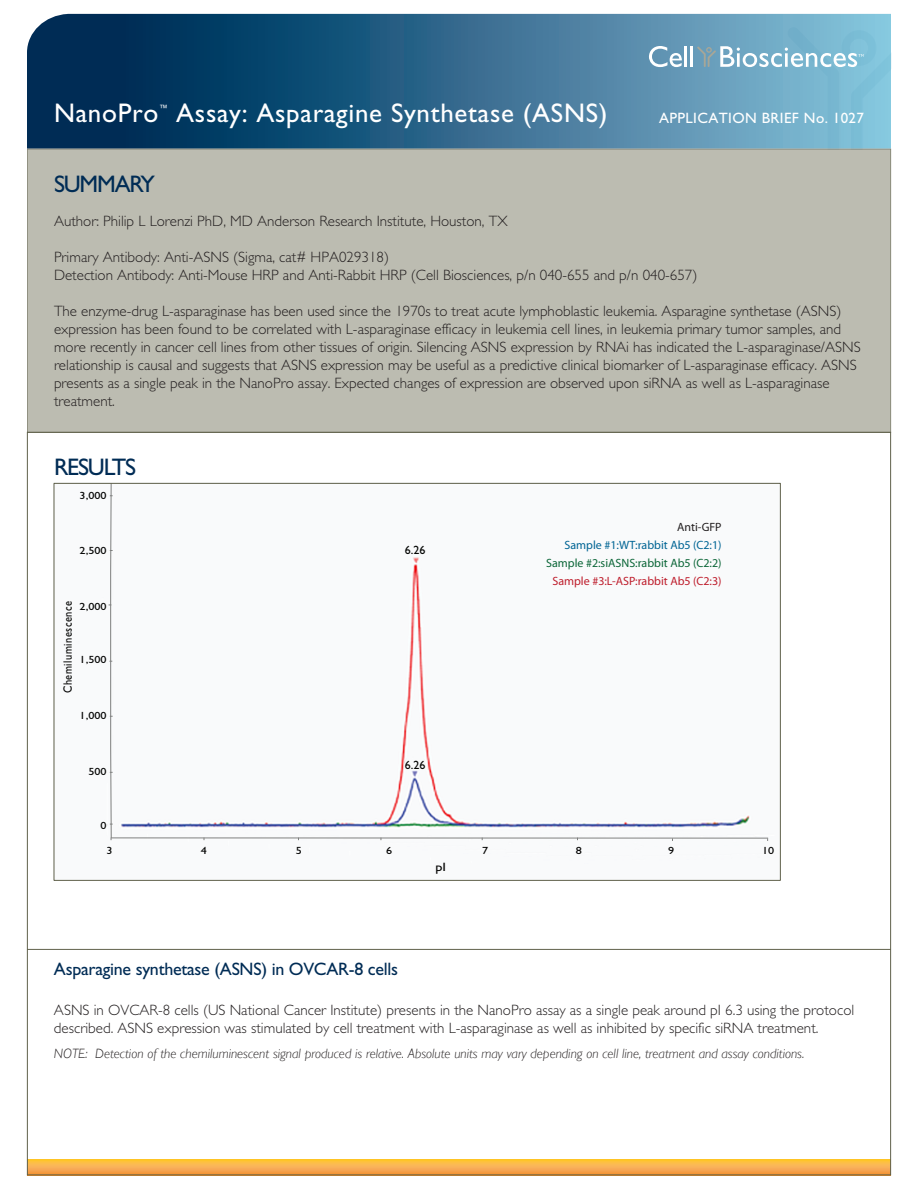
<style>
.page{position:relative;width:918px;height:1188px;background:#fff}
.page>*{position:absolute;margin:0;border:0;box-sizing:border-box;transform-origin:0 0}
.t1{font:27px "Gill Sans";letter-spacing:.025em;color:#fff}
.t2{font:24px "Gill Sans";letter-spacing:-.05em;color:#002c55}
.t3{font:18px "Gill Sans";letter-spacing:-.015em;color:#002c55}
.t4{font:300 15px/18px "Gill Sans";color:#231f20}
.t5{font:15px "Gill Sans";letter-spacing:.025em;color:#fff}
.t6{font:italic 300 13.5px "Gill Sans";color:#231f20}
.t7{font:12.15px "Gill Sans";letter-spacing:.05em;color:#050504;scale:.86 1}
.t8{font:12.15px "Gill Sans";letter-spacing:.05em;color:#050504;scale:1.17 1}
.t9{font:12px "Myriad Pro";color:#0c6638}
.t10{font:12px "Myriad Pro";color:#be1d2c}
.t11{font:12px "Myriad Pro";color:#006494}
.t12{font:12px "Gill Sans";color:#040503}
.t13{font:12px "Myriad Pro";color:#231f20}
.t14{font:10.35px "Gill Sans";color:#050504;scale:1.17 1}
.t15{font:8.7px "Gill Sans";color:#fff}
</style>
<div class="page">
<svg style="left:27px;top:14px;width:864px;height:135px;background:#275c81"></svg>
<div style="left:27px;top:149px;width:864px;height:284px;background:#bcbcb1;border:1px solid #60614b"></div>
<svg style="left:29px;top:1160px;width:860px;height:13px;background:#f9b14b"></svg>
<svg style="left:649px;top:46px;width:33px;height:21px"></svg>
<hr style="left:684px;top:46px;width:3px;height:21px;background:#fff">
<hr style="left:690px;top:46px;width:3px;height:21px;background:#fff">
<svg style="left:697px;top:27px;width:194px;height:123px;background:#7bb4cc"></svg>
<hr style="left:27px;top:949px;width:864px;height:1px;background:#60614b">
<img style="left:107px;top:495px;width:662px;height:346px">
<hr style="left:112px;top:837px;width:656px;height:2px;background:#808180">
<svg style="left:109px;top:485px;width:3px;height:355px"></svg>
<h1 class="t1" style="left:54px;top:97px;width:106px">NanoPro</h1>
<p class="t15" style="left:159px;top:103px;width:10px">™</p>
<h1 class="t1" style="left:176px;top:97px;width:433px">Assay: Asparagine Synthetase (ASNS)</h1>
<p class="t5" style="left:659px;top:109px;width:206px">APPLICATION BRIEF No. 1027</p>
<h2 class="t2" style="left:54px;top:170px;width:102px">SUMMARY</h2>
<p class="t4" style="left:54px;top:212px;width:455px">Author: Philip L Lorenzi PhD, MD Anderson Research Institute, Houston, TX</p>
<p class="t4" style="left:54px;top:248px;width:645px">Primary Antibody: Anti-ASNS (Sigma, cat# HPA029318)<br>Detection Antibody: Anti-Mouse HRP and Anti-Rabbit HRP (Cell Biosciences, p/n 040-655 and p/n 040-657)</p>
<p class="t4" style="left:54px;top:302px;width:808px">The enzyme-drug L-asparaginase has been used since the 1970s to treat acute lymphoblastic leukemia. Asparagine synthetase (ASNS) expression has been found to be correlated with L-asparaginase efficacy in leukemia cell lines, in leukemia primary tumor samples, and more recently in cancer cell lines from other tissues of origin. Silencing ASNS expression by RNAi has indicated the L-asparaginase/ASNS relationship is causal and suggests that ASNS expression may be useful as a predictive clinical biomarker of L-asparaginase efficacy. ASNS presents as a single peak in the NanoPro assay. Expected changes of expression are observed upon siRNA as well as L-asparaginase treatment.</p>
<h2 class="t2" style="left:54px;top:454px;width:84px">RESULTS</h2>
<p class="t14" style="left:80px;top:490px;width:25px">3,000</p>
<p class="t14" style="left:80px;top:545px;width:25px">2,500</p>
<p class="t7" style="left:61px;top:693px;width:109px;rotate:-90deg">Chemiluminescence</p>
<p class="t14" style="left:80px;top:600px;width:25px">2,000</p>
<p class="t14" style="left:80px;top:654px;width:25px">1,500</p>
<p class="t14" style="left:80px;top:710px;width:25px">1,000</p>
<p class="t14" style="left:88px;top:766px;width:17px">500</p>
<p class="t12" style="left:405px;top:544px;width:22px">6.26</p>
<p class="t12" style="left:405px;top:758px;width:22px">6.26</p>
<p class="t13" style="left:677px;top:519px;width:46px">Anti-GFP</p>
<p class="t11" style="left:565px;top:537px;width:159px">Sample #1:WT:rabbit Ab5 (C2:1)</p>
<p class="t9" style="left:546px;top:555px;width:177px">Sample #2:siASNS:rabbit Ab5 (C2:2)</p>
<p class="t10" style="left:552px;top:573px;width:171px">Sample #3:L-ASP:rabbit Ab5 (C2:3)</p>
<p class="t14" style="left:101px;top:819px;width:7px">0</p>
<p class="t14" style="left:107px;top:845px;width:7px">3</p>
<p class="t14" style="left:201px;top:845px;width:7px">4</p>
<p class="t14" style="left:296px;top:845px;width:7px">5</p>
<p class="t14" style="left:386px;top:845px;width:7px">6</p>
<p class="t14" style="left:482px;top:845px;width:7px">7</p>
<p class="t14" style="left:576px;top:845px;width:7px">8</p>
<p class="t14" style="left:668px;top:845px;width:7px">9</p>
<p class="t14" style="left:762px;top:845px;width:12px">10</p>
<p class="t8" style="left:435px;top:860px;width:11px">pI</p>
<p class="t3" style="left:54px;top:959px;width:346px">Asparagine synthetase (ASNS) in OVCAR-8 cells</p>
<p class="t4" style="left:54px;top:1001px;width:802px">ASNS in OVCAR-8 cells (US National Cancer Institute) presents in the NanoPro assay as a single peak around pI 6.3 using the protocol described. ASNS expression was stimulated by cell treatment with L-asparaginase as well as inhibited by specific siRNA treatment.</p>
<p class="t6" style="left:54px;top:1046px;width:752px">NOTE: Detection of the chemiluminescent signal produced is relative. Absolute units may vary depending on cell line, treatment and assay conditions.</p>
</div>
